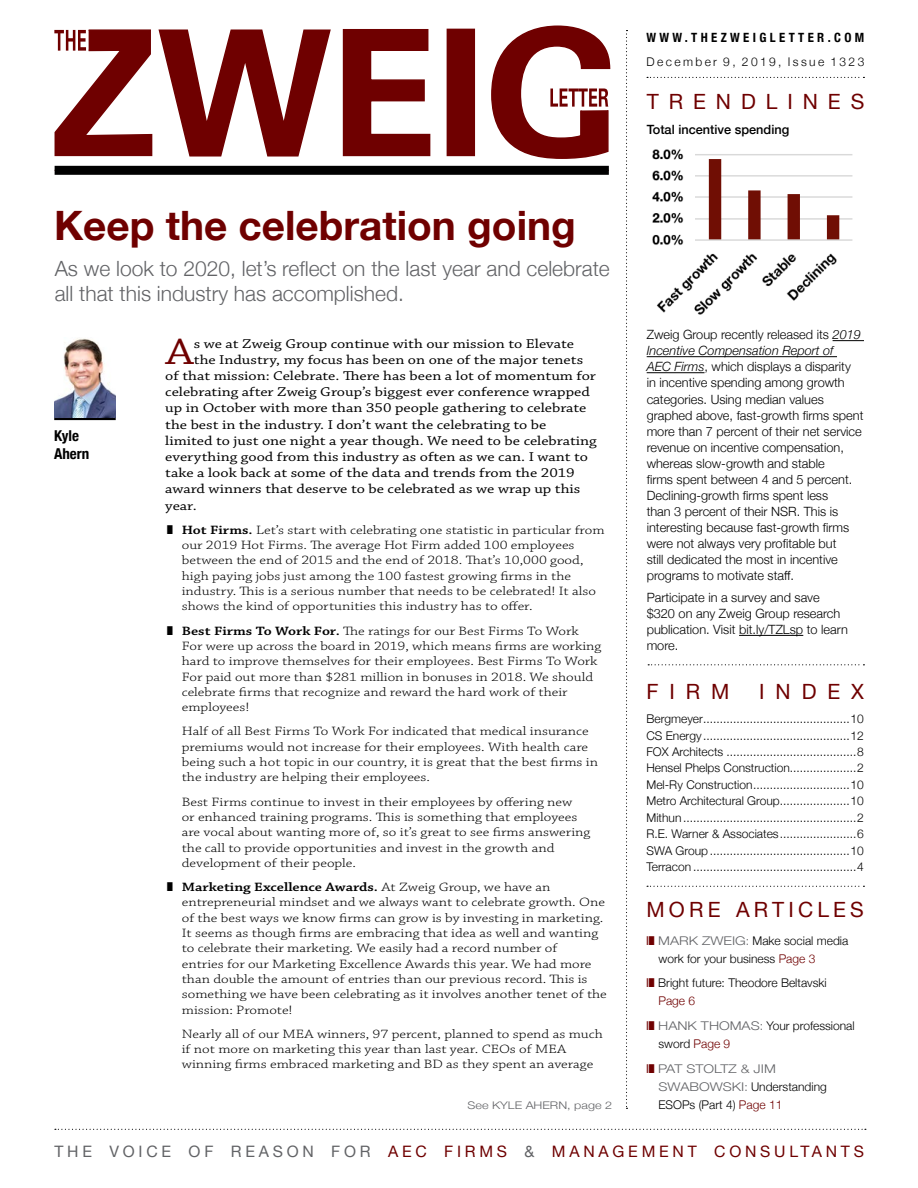
<style>
.page{position:relative;width:918px;height:1188px;background:#fff}
.page>*{position:absolute;margin:0;border:0;box-sizing:border-box;transform-origin:0 0}
._1__Headline{font:700 40.5px "Helvetica Neue";color:#6f0000}
._5__Column{font:38.4px "Chaparral Pro";color:#6f0000;scale:1.2 1}
._2__Deck{font:300 21px/25.2px "Helvetica Neue";color:#626366}
.t1{font:21px "Helvetica Neue";letter-spacing:.475em;color:#6f0000}
.t2{font:21px "Helvetica Neue";letter-spacing:.2em;color:#6f0000}
.t3{font:15.75px "Helvetica Neue";letter-spacing:.24em;color:#6f0000}
.t4{font:700 condensed 15px/18px "Helvetica Neue";color:#000}
._5__Column-2{font:13.5px "Chaparral Pro";color:#000;scale:1.2 1}
._5a__BulletText{font:300 12.75px/15.3px "Chaparral Pro";color:#000;scale:1.2 1}
._6__Sidebar{font:300 12.75px/16px "Helvetica Neue";color:#000}
._6__Sidebar-2{font:500 12.75px "Helvetica Neue";color:#000}
._6__Sidebar-3{font:700 condensed 12.75px "Helvetica Neue";letter-spacing:.265em;color:#000}
.t5{font:300 12px/18px "Helvetica Neue";color:#000}
.t6{font:300 12px "Helvetica Neue";letter-spacing:.2em;color:#000}
._9__Credits{font:300 10.5px "Helvetica Neue";color:#626366;scale:1.2 1}
.s1{font-weight:600}
.s2{font-style:italic}
.s3{color:#626366}
.s4{color:#6f0000}
</style>
<div class="page">
<svg style="left:626px;top:30px;width:2px;height:1079px"></svg>
<hr style="left:833px;top:340px;width:31px;height:1px;background:#000">
<hr style="left:647px;top:356px;width:190px;height:1px;background:#000">
<hr style="left:647px;top:372px;width:58px;height:1px;background:#000">
<hr style="left:739px;top:635px;width:64px;height:1px;background:#000">
<svg style="left:55px;top:1129px;width:811px;height:1px"></svg>
<svg style="left:648px;top:664px;width:216px;height:1px"></svg>
<svg style="left:646px;top:76px;width:219px;height:2px"></svg>
<img style="left:652px;top:149px;width:201px;height:166px">
<svg style="left:647px;top:886px;width:217px;height:1px"></svg>
<svg style="left:342px;top:29px;width:89px;height:128px"></svg>
<div style="left:447px;top:29px;width:28px;height:127px;background:#6f0000"></div>
<svg style="left:54px;top:29px;width:277px;height:128px"></svg>
<svg style="left:491px;top:26px;width:119px;height:133px"></svg>
<div style="left:55px;top:166px;width:554px;height:9px;background:#000"></div>
<hr style="left:54px;top:417px;width:62px;height:3px;background:#000">
<img style="left:54px;top:338px;width:62px;height:79px">
<p class="_6__Sidebar-3" style="left:646px;top:27px;width:219px">WWW.THEZWEIGLETTER.COM</p>
<p class="t6" style="left:646px;top:52px;width:219px">December 9, 2019, Issue 1323</p>
<p class="t1" style="left:647px;top:86px;width:219px">TRENDLINES</p>
<p class="_1__Headline" style="left:54px;top:193px;width:523px">Keep the celebration going</p>
<p class="_2__Deck" style="left:55px;top:254px;width:557px">As we look to 2020, let’s reflect on the last year and celebrate all that this industry has accomplished.</p>
<p class="t4" style="left:54px;top:426px;width:37px">Kyle<br>Ahern</p>
<p class="_5__Column" style="left:166px;top:330px;width:25px">A</p>
<p class="_5__Column-2" style="left:194px;top:336px;width:318px">s we at Zweig Group continue with our mission to Elevate</p>
<p class="_5__Column-2" style="left:194px;top:352px;width:326px">the Industry, my focus has been on one of the major tenets</p>
<p class="_5__Column-2" style="left:165px;top:368px;width:360px">of that mission: Celebrate. There has been a lot of momentum for</p>
<p class="_5__Column-2" style="left:165px;top:384px;width:355px">celebrating after Zweig Group’s biggest ever conference wrapped</p>
<p class="_5__Column-2" style="left:165px;top:401px;width:352px">up in October with more than 350 people gathering to celebrate</p>
<p class="_5__Column-2" style="left:165px;top:417px;width:319px">the best in the industry. I don’t want the celebrating to be</p>
<p class="_5__Column-2" style="left:165px;top:433px;width:361px">limited to just one night a year though. We need to be celebrating</p>
<p class="_5__Column-2" style="left:165px;top:449px;width:354px">everything good from this industry as often as we can. I want to</p>
<p class="_5__Column-2" style="left:165px;top:465px;width:343px">take a look back at some of the data and trends from the 2019</p>
<p class="_5__Column-2" style="left:165px;top:482px;width:347px">award winners that deserve to be celebrated as we wrap up this</p>
<p class="_5__Column-2" style="left:165px;top:498px;width:28px">year.</p>
<p class="_5a__BulletText" style="left:182px;top:523px;width:354px;text-indent:-15px">❚ <span class="s1">Hot Firms.</span> Let’s start with celebrating one statistic in particular from our 2019 Hot Firms. The average Hot Firm added 100 employees between the end of 2015 and the end of 2018. That’s 10,000 good, high paying jobs just among the 100 fastest growing firms in the industry. This is a serious number that needs to be celebrated! It also shows the kind of opportunities this industry has to offer.</p>
<p class="_5a__BulletText" style="left:182px;top:624px;width:351px;text-indent:-15px">❚ <span class="s1">Best Firms To Work For.</span> The ratings for our Best Firms To Work For were up across the board in 2019, which means firms are working hard to improve themselves for their employees. Best Firms To Work For paid out more than $281 million in bonuses in 2018. We should celebrate firms that recognize and reward the hard work of their employees!</p>
<p class="_5a__BulletText" style="left:182px;top:724px;width:348px">Half of all Best Firms To Work For indicated that medical insurance premiums would not increase for their employees. With health care being such a hot topic in our country, it is great that the best firms in the industry are helping their employees.</p>
<p class="_5a__BulletText" style="left:182px;top:795px;width:342px">Best Firms continue to invest in their employees by offering new<br>or enhanced training programs. This is something that employees are vocal about wanting more of, so it’s great to see firms answering the call to provide opportunities and invest in the growth and development of their people.</p>
<p class="_5a__BulletText" style="left:182px;top:880px;width:356px;text-indent:-15px">❚ <span class="s1">Marketing Excellence Awards.</span> At Zweig Group, we have an entrepreneurial mindset and we always want to celebrate growth. One of the best ways we know firms can grow is by investing in marketing.<br>It seems as though firms are embracing that idea as well and wanting to celebrate their marketing. We easily had a record number of<br>entries for our Marketing Excellence Awards this year. We had more than double the amount of entries than our previous record. This is something we have been celebrating as it involves another tenet of the mission: Promote!</p>
<p class="_5a__BulletText" style="left:182px;top:1027px;width:352px">Nearly all of our MEA winners, 97 percent, planned to spend as much if not more on marketing this year than last year. CEOs of MEA winning firms embraced marketing and BD as they spent an average</p>
<p class="_9__Credits" style="left:468px;top:1096px;width:122px">See KYLE AHERN, page 2</p>
<p class="_6__Sidebar-2" style="left:647px;top:119px;width:144px">Total incentive spending</p>
<p class="_6__Sidebar" style="left:647px;top:326px;width:218px">Zweig Group recently released its <span class="s2">2019<br>Incentive Compensation Report of<br>AEC Firms</span>, which displays a disparity<br>in incentive spending among growth categories. Using median values graphed above, fast-growth firms spent more than 7 percent of their net service revenue on incentive compensation, whereas slow-growth and stable<br>firms spent between 4 and 5 percent.<br>Declining-growth firms spent less<br>than 3 percent of their NSR. This is interesting because fast-growth firms were not always very profitable but<br>still dedicated the most in incentive programs to motivate staff.</p>
<p class="_6__Sidebar" style="left:647px;top:589px;width:203px">Participate in a survey and save $320 on any Zweig Group research publication. Visit bit.ly/TZLsp to learn more.</p>
<p class="t1" style="left:646px;top:676px;width:84px">FIRM</p>
<p class="t1" style="left:759px;top:676px;width:106px">INDEX</p>
<p class="t5" style="left:646px;top:709px;width:219px">Bergmeyer............................................10</p>
<p class="t5" style="left:646px;top:725px;width:219px">CS Energy ............................................12</p>
<p class="t5" style="left:646px;top:742px;width:219px">FOX Architects .......................................8</p>
<p class="t5" style="left:646px;top:758px;width:219px">Hensel Phelps Construction....................2</p>
<p class="t5" style="left:646px;top:775px;width:219px">Mel-Ry Construction.............................10</p>
<p class="t5" style="left:646px;top:791px;width:219px">Metro Architectural Group.....................10</p>
<p class="t5" style="left:646px;top:808px;width:219px">Mithun ....................................................2</p>
<p class="t5" style="left:646px;top:824px;width:219px">R.E. Warner &amp; Associates.......................6</p>
<p class="t5" style="left:646px;top:841px;width:219px">SWA Group ..........................................10</p>
<p class="t5" style="left:646px;top:857px;width:219px">Terracon .................................................4</p>
<p class="t2" style="left:646px;top:894px;width:219px">MORE ARTICLES</p>
<p class="t5" style="left:658px;top:930px;width:192px"><span class="s3">MARK ZWEIG:</span> Make social media work for your business <span class="s4">Page 3</span></p>
<p class="t5" style="left:658px;top:973px;width:170px">Bright future: Theodore Beltavski<br><span class="s4">Page 6</span></p>
<p class="t5" style="left:658px;top:1016px;width:198px"><span class="s3">HANK THOMAS:</span> Your professional sword <span class="s4">Page 9</span></p>
<p class="t5" style="left:658px;top:1059px;width:170px"><span class="s3">PAT STOLTZ &amp; JIM<br>SWABOWSKI:</span> Understanding<br>ESOPs (Part 4) <span class="s4">Page 11</span></p>
<p class="t3" style="left:54px;top:1140px;width:811px"><span class="s3">THE VOICE OF REASON FOR</span> AEC FIRMS <span class="s3">&amp;</span> MANAGEMENT CONSULTANTS</p>
</div>
